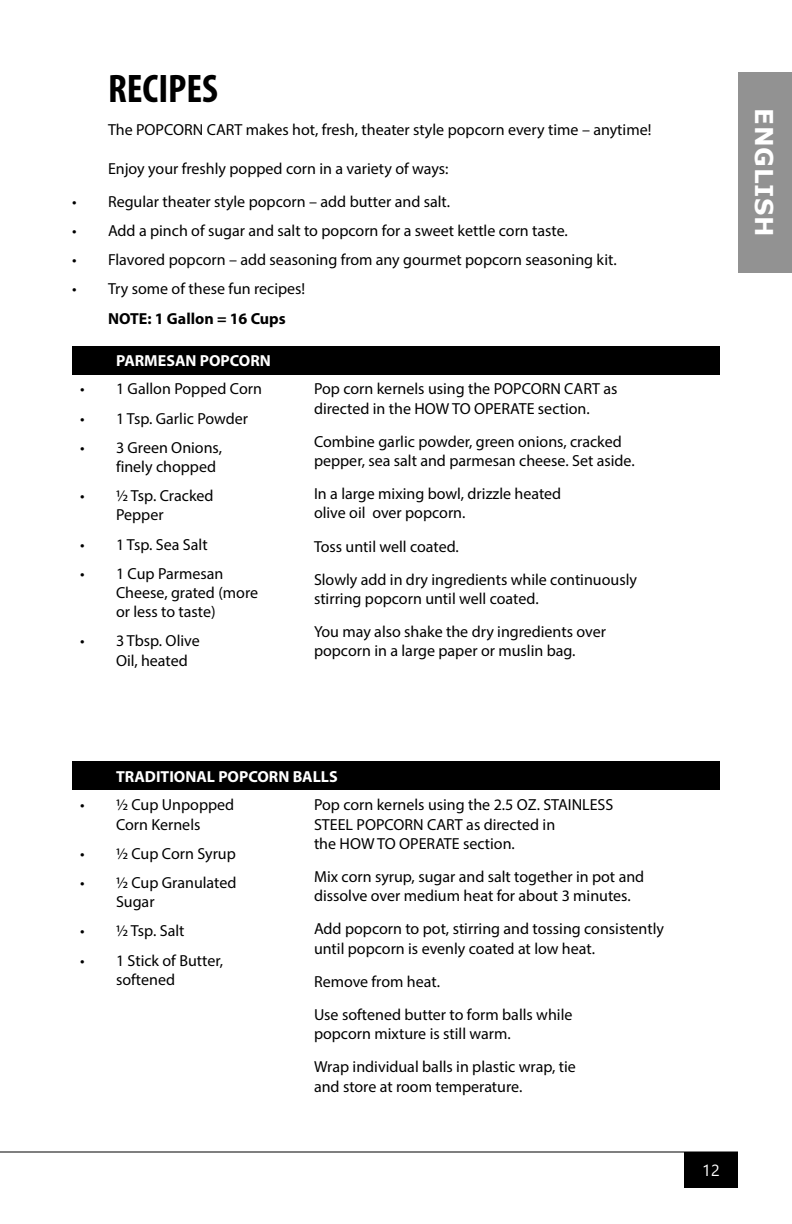
<style>
.page{position:relative;width:792px;height:1224px;background:#fff}
.page>*{position:absolute;margin:0;border:0;box-sizing:border-box;transform-origin:0 0}
.t1{font:700 condensed 40px "Myriad Pro";color:#000}
.t2{font:700 24.4px "Verdana";letter-spacing:.03em;color:#fff}
.t3{font:16px/19.2px "Myriad Pro";color:#000}
.t4{font:700 16px "Myriad Pro";color:#fff}
.t5{font:700 16px "Myriad Pro";color:#000}
.t6{font:16px "Segoe UI";color:#fff}
</style>
<div class="page">
<div style="left:738px;top:72px;width:54px;height:201px;background:#929292"></div>
<hr style="left:0;top:1152px;width:738px;height:1px;background:#000">
<div style="left:684px;top:1152px;width:54px;height:36px;background:#000"></div>
<div style="left:72px;top:346px;width:648px;height:28px;background:#000"></div>
<div style="left:72px;top:762px;width:648px;height:28px;background:#000"></div>
<h1 class="t1" style="left:108px;top:64px;width:112px">RECIPES</h1>
<p class="t3" style="left:108px;top:120px;width:545px">The POPCORN CART makes hot, fresh, theater style popcorn every time – anytime!</p>
<p class="t3" style="left:108px;top:158px;width:342px">Enjoy your freshly popped corn in a variety of ways:</p>
<p class="t3" style="left:72px;top:192px;width:380px">• Regular theater style popcorn – add butter and salt.</p>
<p class="t3" style="left:72px;top:221px;width:497px">• Add a pinch of sugar and salt to popcorn for a sweet kettle corn taste.</p>
<p class="t3" style="left:72px;top:250px;width:546px">• Flavored popcorn – add seasoning from any gourmet popcorn seasoning kit.</p>
<p class="t3" style="left:72px;top:279px;width:235px">• Try some of these fun recipes!</p>
<p class="t5" style="left:108px;top:308px;width:179px">NOTE: 1 Gallon = 16 Cups</p>
<p class="t4" style="left:116px;top:350px;width:156px">PARMESAN POPCORN</p>
<p class="t3" style="left:80px;top:379px;width:183px">• 1 Gallon Popped Corn</p>
<p class="t3" style="left:80px;top:408px;width:170px">• 1 Tsp. Garlic Powder</p>
<p class="t3" style="left:116px;top:438px;width:108px;text-indent:-36px">• 3 Green Onions, finely chopped</p>
<p class="t3" style="left:116px;top:486px;width:99px;text-indent:-36px">• ½ Tsp. Cracked<br>Pepper</p>
<p class="t3" style="left:80px;top:534px;width:129px">• 1 Tsp. Sea Salt</p>
<p class="t3" style="left:116px;top:564px;width:144px;text-indent:-36px">• 1 Cup Parmesan<br>Cheese, grated (more or less to taste)</p>
<p class="t3" style="left:116px;top:631px;width:85px;text-indent:-36px">• 3 Tbsp. Olive<br>Oil, heated</p>
<p class="t3" style="left:314px;top:379px;width:305px">Pop corn kernels using the POPCORN CART as directed in the HOW TO OPERATE section.</p>
<p class="t3" style="left:314px;top:432px;width:322px">Combine garlic powder, green onions, cracked pepper, sea salt and parmesan cheese. Set aside.</p>
<p class="t3" style="left:314px;top:484px;width:249px">In a large mixing bowl, drizzle heated olive oil over popcorn.</p>
<p class="t3" style="left:314px;top:529px;width:324px;line-height:33.2px">Toss until well coated.<br>Slowly add in dry ingredients while continuously</p>
<p class="t3" style="left:314px;top:582px;width:293px;line-height:33.2px">stirring popcorn until well coated.<br>You may also shake the dry ingredients over</p>
<p class="t3" style="left:314px;top:641px;width:263px">popcorn in a large paper or muslin bag.</p>
<h2 class="t2" style="left:781px;top:108px;width:130px;rotate:90deg">ENGLISH</h2>
<p class="t4" style="left:116px;top:766px;width:223px">TRADITIONAL POPCORN BALLS</p>
<p class="t3" style="left:80px;top:795px;width:156px;text-align:center">• ½ Cup Unpopped<br>Corn Kernels</p>
<p class="t3" style="left:80px;top:844px;width:157px">• ½ Cup Corn Syrup</p>
<p class="t3" style="left:116px;top:873px;width:122px;text-indent:-36px">• ½ Cup Granulated<br>Sugar</p>
<p class="t3" style="left:80px;top:921px;width:106px">• ½ Tsp. Salt</p>
<p class="t3" style="left:116px;top:950px;width:109px;text-indent:-36px">• 1 Stick of Butter, softened</p>
<p class="t3" style="left:314px;top:795px;width:301px">Pop corn kernels using the 2.5 OZ. STAINLESS<br>STEEL POPCORN CART as directed in<br>the HOW TO OPERATE section.</p>
<p class="t3" style="left:314px;top:867px;width:332px">Mix corn syrup, sugar and salt together in pot and dissolve over medium heat for about 3 minutes.</p>
<p class="t3" style="left:314px;top:919px;width:352px">Add popcorn to pot, stirring and tossing consistently until popcorn is evenly coated at low heat.</p>
<p class="t3" style="left:314px;top:965px;width:260px;line-height:33.2px">Remove from heat.<br>Use softened butter to form balls while</p>
<p class="t3" style="left:314px;top:1017px;width:263px;line-height:33.2px">popcorn mixture is still warm.<br>Wrap individual balls in plastic wrap, tie</p>
<p class="t3" style="left:314px;top:1076px;width:210px">and store at room temperature.</p>
<p class="t6" style="left:702px;top:1155px;width:19px">12</p>
</div>
